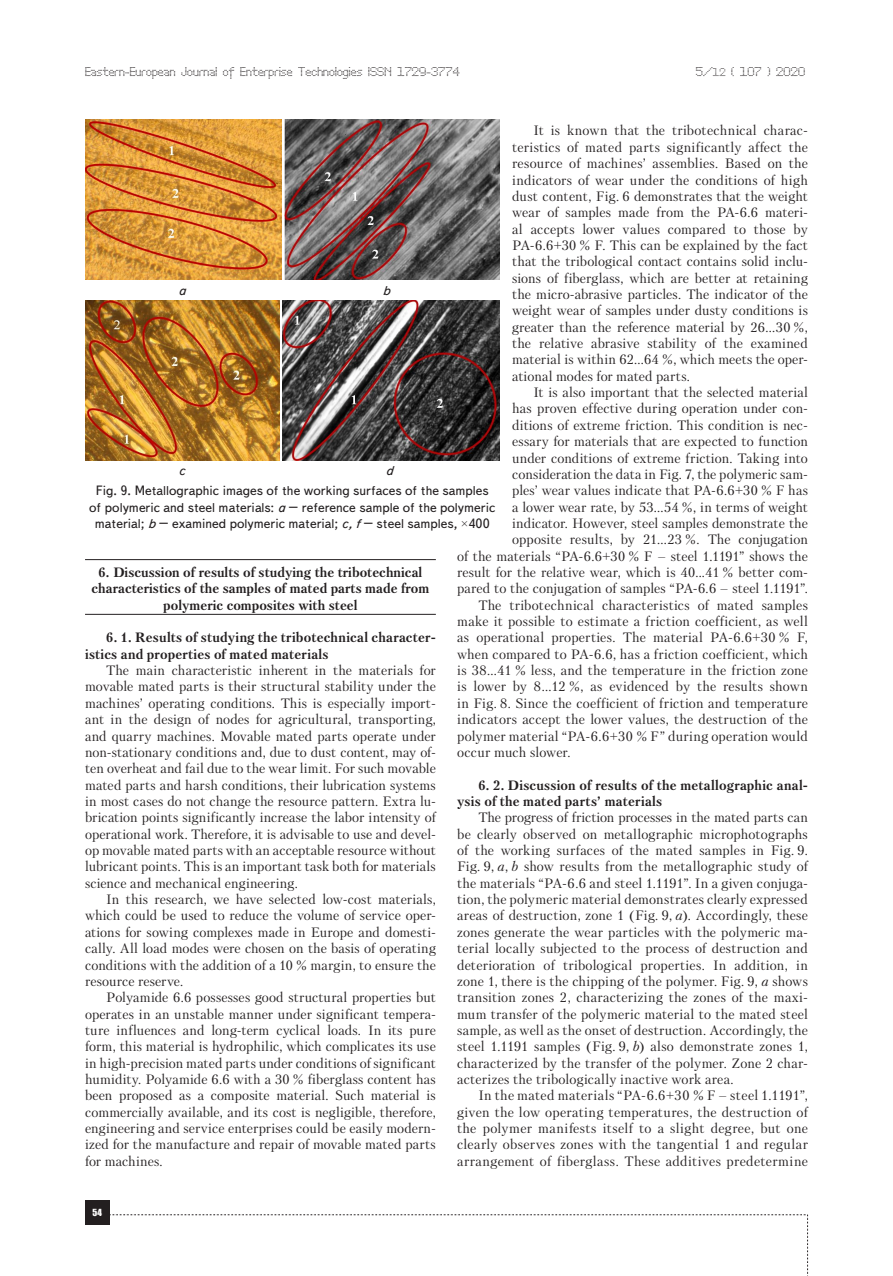
<style>
.page{position:relative;width:893px;height:1276px;background:#fff}
.page>*{position:absolute;margin:0;border:0;box-sizing:border-box;transform-origin:0 0}
.Text__англ{font:13.5px/16.4px "Petersburg C";letter-spacing:.005em;color:#231f20;text-align:justify}
.Рисунок{font:13.5px/16.4px "Text Book C";color:#231f20;text-align:center}
.Text__англ-2{font:700 13.5px/16.4px "Petersburg C";letter-spacing:.015em;color:#231f20}
.Раздел_статьи{font:700 13.5px/16.4px "Petersburg C";color:#231f20;text-align:center}
.Рисунок-2{font:italic 13.5px "Text Book C";color:#231f20}
.t1{font:12px "Perfo";letter-spacing:.015em;color:#231f20}
.t2{font:9px "Impact";color:#fff}
.s1{font-size:10.5px}
.s2{font-style:italic}
.s3{font-family:"Times New Roman"}
</style>
<div class="page">
<div style="left:85px;top:1200px;width:24px;height:24px;background:#231f20"></div>
<svg style="left:109px;top:1214px;width:699px;height:62px"></svg>
<hr style="left:85px;top:559px;width:351px;height:1px;background:#231f20">
<hr style="left:85px;top:614px;width:351px;height:1px;background:#231f20">
<img style="left:85px;top:119px;width:196px;height:161px">
<img style="left:284px;top:119px;width:215px;height:161px">
<img style="left:85px;top:300px;width:195px;height:160px">
<img style="left:283px;top:300px;width:216px;height:160px">
<p class="t1" style="left:85px;top:65px;width:376px">Eastern-European Journal of Enterprise Technologies ISSN 1729-3774</p>
<p class="t1" style="left:696px;top:65px;width:111px">5/<span class="s1">12</span> ( 107 ) 2020</p>
<p class="Text__англ" style="left:512px;top:122px;width:297px;text-indent:21px">It is known that the tribotechnical charac&shy;teristics of mated parts significantly affect the resource of machines’ assemblies. Based on the indicators of wear under the conditions of high dust content, Fig. 6 demonstrates that the weight wear of samples made from the PA-6.6 materi&shy;al accepts lower values compared to those by PA-6.6+30 % F. This can be explained by the fact that the tribological contact contains solid inclu&shy;sions of fiberglass, which are better at retaining the micro-abrasive particles. The indicator of the weight wear of samples under dusty conditions is greater than the reference material by 26...30 %, the relative abrasive stability of the examined material is within 62...64 %, which meets the oper&shy;ational modes for mated parts.</p>
<p class="Text__англ" style="left:457px;top:384px;width:352px;text-align:right">It is also important that the selected material<br>has proven effective during operation under con-<br>ditions of extreme friction. This condition is nec-<br>essary for materials that are expected to function<br>under conditions of extreme friction. Taking into consideration the data in Fig. 7, the polymeric sam-<br>ples’ wear values indicate that PA-6.6+30 % F has<br>a lower wear rate, by 53...54 %, in terms of weight indicator. However, steel samples demonstrate the<br>opposite results, by 21...23 %. The conjugation<br>of the materials “PA-6.6+30 % F – steel 1.1191” shows the result for the relative wear, which is 40...41 % better com&shy;pared to the conjugation of samples “PA-6.6 – steel 1.1191”.</p>
<p class="Text__англ" style="left:457px;top:596px;width:352px;text-indent:21px">The tribotechnical characteristics of mated samples make it possible to estimate a friction coefficient, as well as operational properties. The material PA-6.6+30 % F, when compared to PA-6.6, has a friction coefficient, which is 38...41 % less, and the temperature in the friction zone is lower by 8...12 %, as evidenced by the results shown in Fig. 8. Since the coefficient of friction and temperature indicators accept the lower values, the destruction of the polymer material “PA-6.6+30 % F” during operation would occur much slower.</p>
<p class="Text__англ-2" style="left:457px;top:776px;width:352px;text-indent:21px">6. 2. Discussion of results of the metallographic anal&shy;ysis of the mated parts’ materials</p>
<p class="Text__англ" style="left:457px;top:809px;width:352px;text-indent:21px">The progress of friction processes in the mated parts can be clearly observed on metallographic microphotographs of the working surfaces of the mated samples in Fig. 9.<br>Fig. 9, <span class="s2">a</span>, <span class="s2">b</span> show results from the metallographic study of the materials “PA-6.6 and steel 1.1191”. In a given conjuga&shy;tion, the polymeric material demonstrates clearly expressed areas of destruction, zone 1 (Fig. 9, <span class="s2">a</span>). Accordingly, these zones generate the wear particles with the polymeric ma&shy;terial locally subjected to the process of destruction and deterioration of tribological properties. In addition, in zone 1, there is the chipping of the polymer. Fig. 9, <span class="s2">a</span> shows transition zones 2, characterizing the zones of the maxi&shy;mum transfer of the polymeric material to the mated steel sample, as well as the onset of destruction. Accordingly, the steel 1.1191 samples (Fig. 9, <span class="s2">b</span>) also demonstrate zones 1, characterized by the transfer of the polymer. Zone 2 char&shy;acterizes the tribologically inactive work area.</p>
<p class="Text__англ" style="left:457px;top:1087px;width:352px;text-indent:21px">In the mated materials “PA-6.6+30 % F – steel 1.1191”, given the low operating temperatures, the destruction of the polymer manifests itself to a slight degree, but one clearly observes zones with the tangential 1 and regular arrangement of fiberglass. These additives predetermine</p>
<p class="Рисунок-2" style="left:179px;top:283px;width:9px">a</p>
<p class="Рисунок-2" style="left:383px;top:283px;width:9px">b</p>
<p class="Рисунок-2" style="left:179px;top:463px;width:8px">c</p>
<p class="Рисунок-2" style="left:386px;top:463px;width:9px">d</p>
<p class="Рисунок" style="left:89px;top:483px;width:408px">Fig. 9. Metallographic images of the working surfaces of the samples of polymeric and steel materials: <span class="s2">a</span> – reference sample of the polymeric material; <span class="s2">b</span> – examined polymeric material; <span class="s2">c, f</span> – steel samples, <span class="s3">×</span>400</p>
<p class="Раздел_статьи" style="left:92px;top:564px;width:339px">6. Discussion of results of studying the tribotechnical characteristics of the samples of mated parts made from polymeric composites with steel</p>
<p class="Text__англ-2" style="left:85px;top:629px;width:352px;text-indent:21px">6. 1. Results of studying the tribotechnical character&shy;istics and properties of mated materials</p>
<p class="Text__англ" style="left:85px;top:662px;width:352px;text-indent:21px">The main characteristic inherent in the materials for movable mated parts is their structural stability under the machines’ operating conditions. This is especially import&shy;ant in the design of nodes for agricultural, transporting, and quarry machines. Movable mated parts operate under non-stationary conditions and, due to dust content, may of&shy;ten overheat and fail due to the wear limit. For such movable mated parts and harsh conditions, their lubrication systems in most cases do not change the resource pattern. Extra lu&shy;brication points significantly increase the labor intensity of operational work. Therefore, it is advisable to use and devel&shy;op movable mated parts with an acceptable resource without lubricant points. This is an important task both for materials science and mechanical engineering.</p>
<p class="Text__англ" style="left:85px;top:891px;width:352px;text-indent:21px">In this research, we have selected low-cost materials, which could be used to reduce the volume of service oper&shy;ations for sowing complexes made in Europe and domesti&shy;cally. All load modes were chosen on the basis of operating conditions with the addition of a 10 % margin, to ensure the resource reserve.</p>
<p class="Text__англ" style="left:85px;top:989px;width:352px;text-indent:21px">Polyamide 6.6 possesses good structural properties but operates in an unstable manner under significant tempera&shy;ture influences and long-term cyclical loads. In its pure form, this material is hydrophilic, which complicates its use in high-precision mated parts under conditions of significant humidity. Polyamide 6.6 with a 30 % fiberglass content has been proposed as a composite material. Such material is commercially available, and its cost is negligible, therefore, engineering and service enterprises could be easily modern&shy;ized for the manufacture and repair of movable mated parts for machines.</p>
<p class="t2" style="left:93px;top:1205px;width:11px">54</p>
</div>
